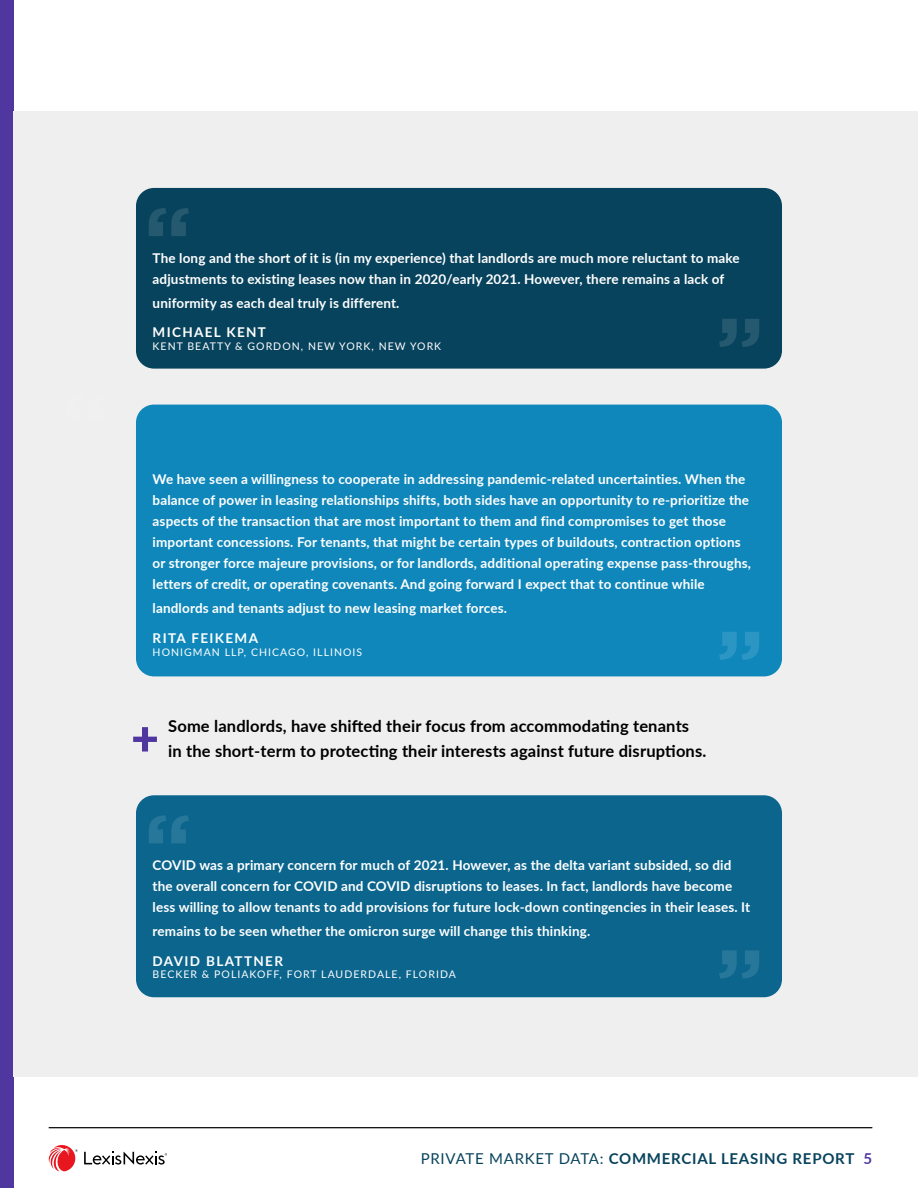
<style>
.page{position:relative;width:918px;height:1188px;background:#fff}
.page>*{position:absolute;margin:0;border:0;box-sizing:border-box;transform-origin:0 0}
.t1{font:700 16.5px/25.5px "Lato";letter-spacing:.01em;color:#000}
.t2{font:700 15px "Lato";letter-spacing:.05em;color:#08435d}
.t3{font:700 13.5px/21px "Lato";letter-spacing:.01em;color:#fff}
.t4{font:700 13.5px "Lato";letter-spacing:.1em;color:#fff}
.t5{font:10.5px "Lato";letter-spacing:.1em;color:#fff}
.s1{font-weight:400}
.s2{color:#5037a0}
</style>
<div class="page">
<div style="left:0;top:0;width:14px;height:1188px;background:#5037a0"></div>
<svg style="left:84px;top:1152px;width:83px;height:13px"></svg>
<svg style="left:48px;top:1145px;width:30px;height:27px"></svg>
<div style="left:14px;top:111px;width:904px;height:966px;background:#efeff0"></div>
<hr style="left:49px;top:1127px;width:823px;height:1px;background:#000">
<div style="left:136px;top:188px;width:646px;height:181px;background:#08435d;border-radius:18px"></div>
<div style="left:136px;top:405px;width:646px;height:271px;background:#0f87bb;border-radius:18px"></div>
<svg style="left:149px;top:208px;width:40px;height:28px"></svg>
<svg style="left:133px;top:727px;width:24px;height:25px"></svg>
<div style="left:136px;top:795px;width:646px;height:202px;background:#0b658d;border-radius:18px"></div>
<svg style="left:149px;top:815px;width:40px;height:28px"></svg>
<svg style="left:719px;top:319px;width:40px;height:28px"></svg>
<svg style="left:719px;top:632px;width:40px;height:28px"></svg>
<svg style="left:719px;top:950px;width:40px;height:28px"></svg>
<p class="t3" style="left:153px;top:247px;width:589px">The long and the short of it is (in my experience) that landlords are much more reluctant to make adjustments to existing leases now than in 2020/early 2021. However, there remains a lack of</p>
<p class="t3" style="left:153px;top:292px;width:248px">uniformity as each deal truly is different.</p>
<p class="t4" style="left:153px;top:322px;width:115px">MICHAEL KENT</p>
<p class="t5" style="left:153px;top:339px;width:290px">KENT BEATTY &amp; GORDON, NEW YORK, NEW YORK</p>
<p class="t3" style="left:153px;top:468px;width:600px">We have seen a willingness to cooperate in addressing pandemic-related uncertainties. When the balance of power in leasing relationships shifts, both sides have an opportunity to re-prioritize the aspects of the transaction that are most important to them and find compromises to get those important concessions. For tenants, that might be certain types of buildouts, contraction options or stronger force majeure provisions, or for landlords, additional operating expense pass-throughs, letters of credit, or operating covenants. And going forward I expect that to continue while</p>
<p class="t3" style="left:153px;top:593px;width:356px;line-height:29.7px">landlords and tenants adjust to new leasing market forces.<br>RITA FEIKEMA</p>
<p class="t5" style="left:153px;top:644px;width:211px">HONIGMAN LLP, CHICAGO, ILLINOIS</p>
<p class="t1" style="left:168px;top:712px;width:540px">Some landlords, have shifted their focus from accommodating tenants in the short-term to protecting their interests against future disruptions.</p>
<p class="t3" style="left:153px;top:854px;width:599px">COVID was a primary concern for much of 2021. However, as the delta variant subsided, so did the overall concern for COVID and COVID disruptions to leases. In fact, landlords have become less willing to allow tenants to add provisions for future lock-down contingencies in their leases. It</p>
<p class="t3" style="left:153px;top:920px;width:439px">remains to be seen whether the omicron surge will change this thinking.</p>
<p class="t4" style="left:153px;top:951px;width:132px">DAVID BLATTNER</p>
<p class="t5" style="left:153px;top:967px;width:305px">BECKER &amp; POLIAKOFF, FORT LAUDERDALE, FLORIDA</p>
<p class="t2" style="left:421px;top:1148px;width:453px"><span class="s1">PRIVATE MARKET DATA:</span> COMMERCIAL LEASING REPORT <span class="s2">5</span></p>
</div>
